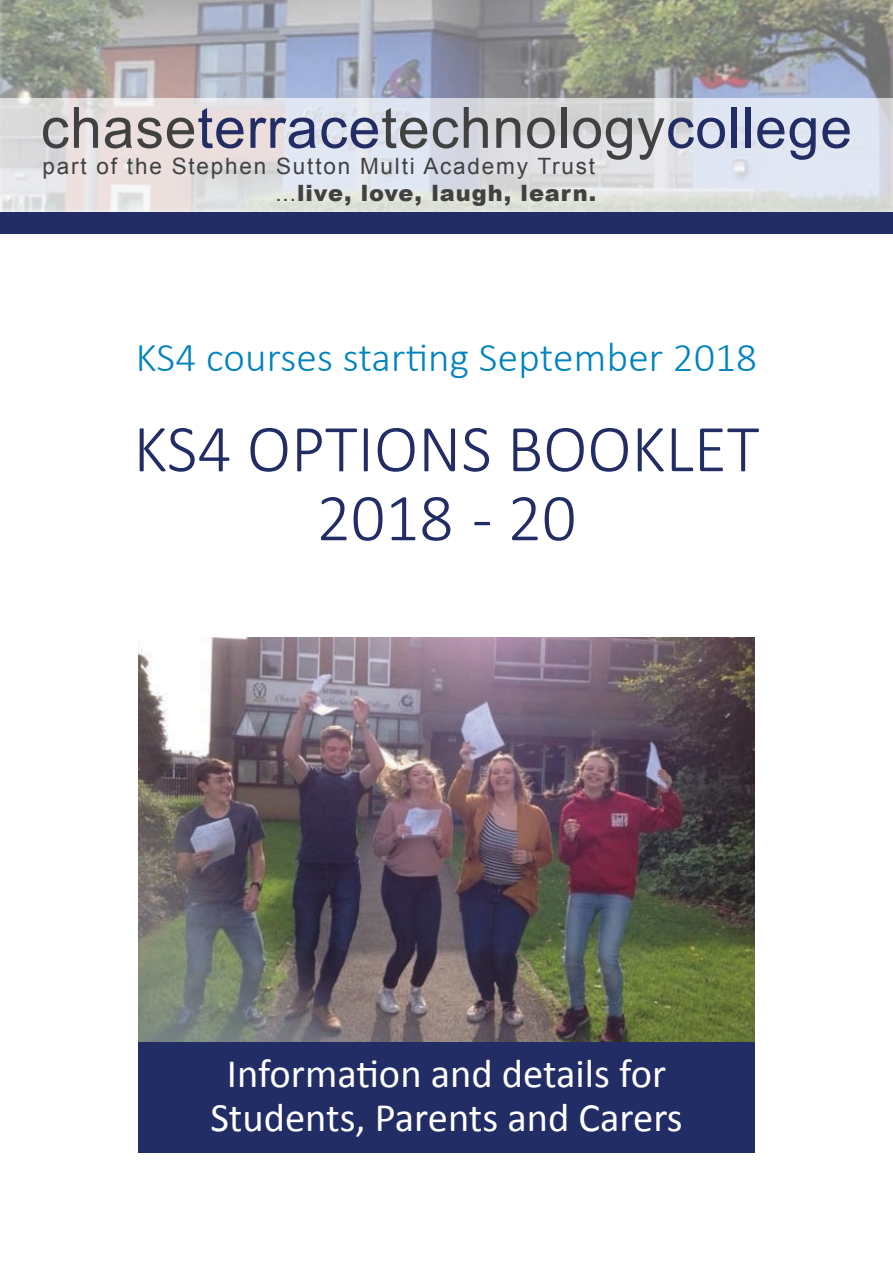
<style>
.page{position:relative;width:893px;height:1263px;background:#fff}
.page>*{position:absolute;margin:0;border:0;box-sizing:border-box;transform-origin:0 0}
.t1{font:300 67.5px/69px "Calibri";color:#222c65;text-align:center}
.t2{font:57px "Arial";letter-spacing:.015em;color:#414142}
.t3{font:300 41.25px "Calibri";letter-spacing:.005em;color:#0083bf}
.t4{font:40.5px/43.5px "Calibri";color:#fff;text-align:center}
.t5{font:22.5px/27px "Arial";letter-spacing:.08em;color:#414142;text-align:right}
.s1{color:#222c65}
.s2{font-weight:900}
</style>
<div class="page">
<img style="left:138px;top:638px;width:617px;height:404px">
<div style="left:138px;top:1042px;width:617px;height:110px;background:#222c65"></div>
<img style="left:0;top:98px;width:893px;height:115px">
<img style="left:0;top:0;width:893px;height:98px">
<div style="left:0;top:213px;width:893px;height:21px;background:#222c65"></div>
<h2 class="t2" style="left:41px;top:90px;width:813px">chase<span class="s1">terrace</span>technology<span class="s1">college</span></h2>
<p class="t5" style="left:43px;top:153px;width:555px">part of the Stephen Sutton Multi Academy Trust ...<span class="s2">live, love, laugh, learn.</span></p>
<h3 class="t3" style="left:136px;top:332px;width:623px">KS4 courses starting September 2018</h3>
<h1 class="t1" style="left:133px;top:414px;width:627px">KS4 OPTIONS BOOKLET<br>2018 - 20</h1>
<h3 class="t4" style="left:210px;top:1052px;width:474px">Information and details for<br>Students, Parents and Carers</h3>
</div>
